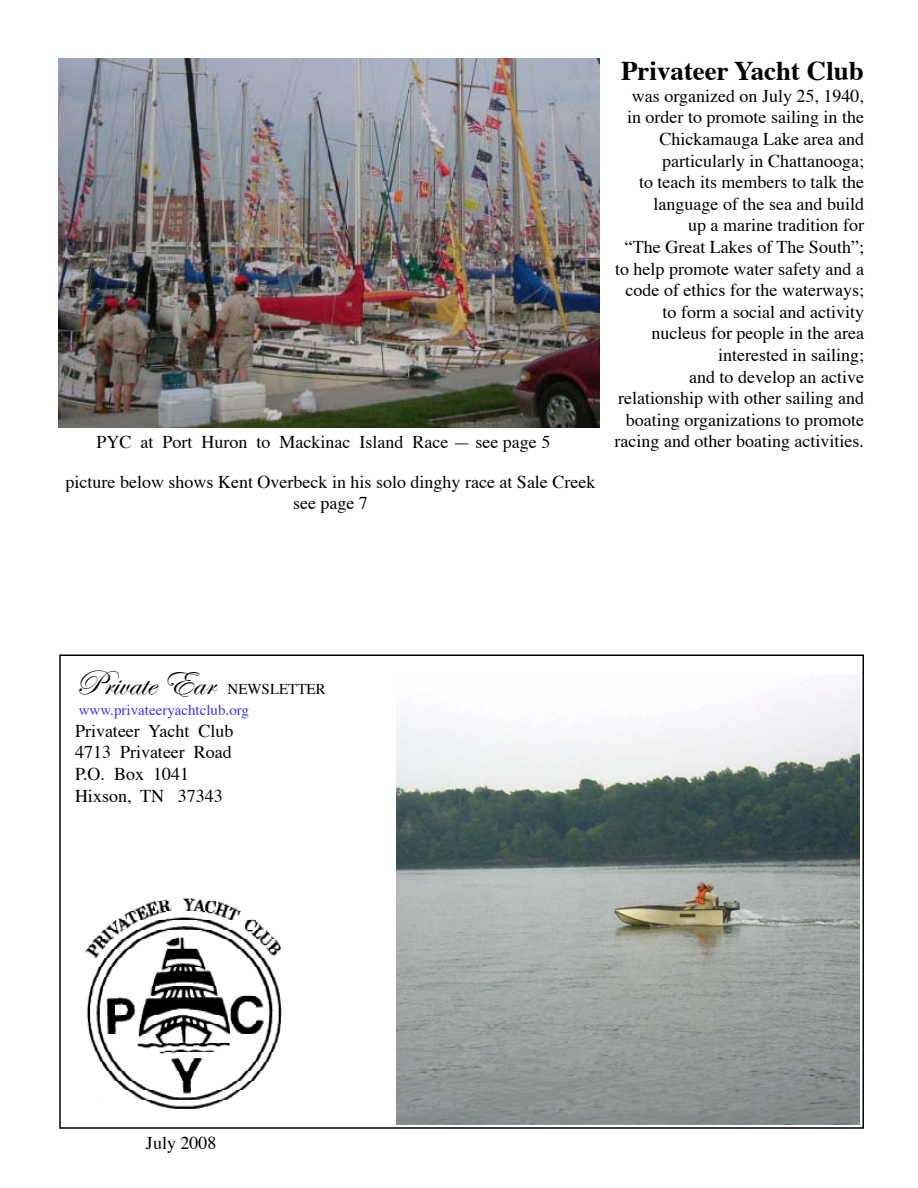
<style>
.page{position:relative;width:918px;height:1188px;background:#fff}
.page>*{position:absolute;margin:0;border:0;box-sizing:border-box;transform-origin:0 0}
.t1{font:36px "Edwardian Script ITC";color:#000}
.t2{font:700 27px "Times";color:#000}
.t3{font:18px/21.6px "Times";color:#000}
.t4{font:15px "Times";color:#33f}
.t5{font:15px "Times";color:#000}
</style>
<div class="page">
<img style="left:85px;top:898px;width:197px;height:211px">
<img style="left:58px;top:58px;width:542px;height:370px">
<img style="left:396px;top:675px;width:464px;height:449px">
<h2 class="t2" style="left:621px;top:45px;width:244px">Privateer Yacht Club</h2>
<p class="t3" style="left:615px;top:83px;width:250px;text-align:right">was organized on July 25, 1940, in order to promote sailing in the<br>Chickamauga Lake area and particularly in Chattanooga;<br>to teach its members to talk the language of the sea and build<br>up a marine tradition for<br>“The Great Lakes of The South”; to help promote water safety and a code of ethics for the waterways; to form a social and activity nucleus for people in the area interested in sailing;<br>and to develop an active relationship with other sailing and boating organizations to promote</p>
<p class="t3" style="left:96px;top:430px;width:455px">PYC at Port Huron to Mackinac Island Race — see page 5</p>
<p class="t3" style="left:615px;top:429px;width:251px">racing and other boating activities.</p>
<p class="t3" style="left:66px;top:469px;width:531px;text-align:center">picture below shows Kent Overbeck in his solo dinghy race at Sale Creek see page 7</p>
<h1 class="t1" style="left:75px;top:663px;width:141px">Private Ear</h1>
<p class="t5" style="left:228px;top:674px;width:100px">NEWSLETTER</p>
<p class="t4" style="left:79px;top:696px;width:172px">www.privateeryachtclub.org</p>
<p class="t3" style="left:75px;top:718px;width:160px">Privateer Yacht Club<br>4713 Privateer Road<br>P.O. Box 1041<br>Hixson, TN 37343</p>
<p class="t3" style="left:146px;top:1131px;width:72px">July 2008</p>
</div>
